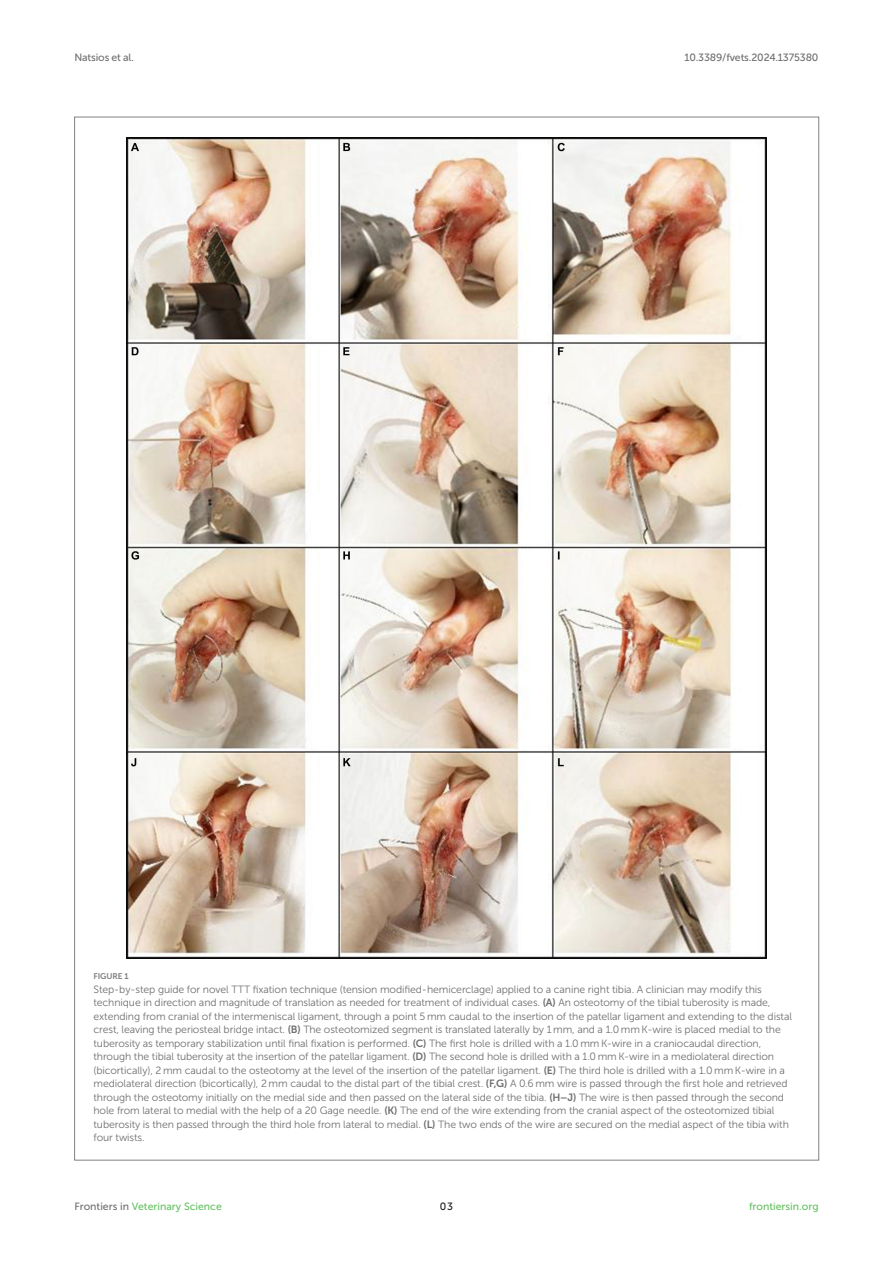
<style>
.page{position:relative;width:893px;height:1263px;background:#fff}
.page>*{position:absolute;margin:0;border:0;box-sizing:border-box;transform-origin:0 0}
.FIG_LEG{font:10.5px/13.5px "Museo Sans 300";letter-spacing:-.01em;color:#706f70}
.t1{font:10.5px "Museo Sans 500";color:#65c161}
.t2{font:10.5px "Museo Sans 500";letter-spacing:-.015em;color:#706f70}
.t3{font:10.5px "Museo Sans 500";color:#1b1c1b}
.FIG_HD{font:8.25px "Museo Sans 700";letter-spacing:-.01em;color:#7e7f7f}
.s1{font-family:"Museo Sans 700"}
.s2{color:#706f70}
</style>
<div class="page">
<img style="left:126px;top:137px;width:641px;height:822px">
<p class="t2" style="left:74px;top:51px;width:61px">Natsios et al.</p>
<p class="t2" style="left:684px;top:51px;width:136px">10.3389/fvets.2024.1375380</p>
<p class="FIG_HD" style="left:94px;top:972px;width:37px">FIGURE 1</p>
<p class="FIG_LEG" style="left:94px;top:982px;width:700px">Step-by-step guide for novel TTT fixation technique (tension modified-hemicerclage) applied to a canine right tibia. A clinician may modify this technique in direction and magnitude of translation as needed for treatment of individual cases. <span class="s1">(A)</span> An osteotomy of the tibial tuberosity is made, extending from cranial of the intermeniscal ligament, through a point 5 mm caudal to the insertion of the patellar ligament and extending to the distal crest, leaving the periosteal bridge intact. <span class="s1">(B)</span> The osteotomized segment is translated laterally by 1 mm, and a 1.0 mm K-wire is placed medial to the tuberosity as temporary stabilization until final fixation is performed. <span class="s1">(C)</span> The first hole is drilled with a 1.0 mm K-wire in a craniocaudal direction, through the tibial tuberosity at the insertion of the patellar ligament. <span class="s1">(D)</span> The second hole is drilled with a 1.0 mm K-wire in a mediolateral direction (bicortically), 2 mm caudal to the osteotomy at the level of the insertion of the patellar ligament. <span class="s1">(E)</span> The third hole is drilled with a 1.0 mm K-wire in a mediolateral direction (bicortically), 2 mm caudal to the distal part of the tibial crest. <span class="s1">(F,G)</span> A 0.6 mm wire is passed through the first hole and retrieved through the osteotomy initially on the medial side and then passed on the lateral side of the tibia. <span class="s1">(H–J)</span> The wire is then passed through the second hole from lateral to medial with the help of a 20 Gage needle. <span class="s1">(K)</span> The end of the wire extending from the cranial aspect of the osteotomized tibial tuberosity is then passed through the third hole from lateral to medial. <span class="s1">(L)</span> The two ends of the wire are secured on the medial aspect of the tibia with four twists.</p>
<p class="t1" style="left:74px;top:1200px;width:149px"><span class="s2">Frontiers in</span> Veterinary Science</p>
<p class="t3" style="left:440px;top:1200px;width:15px">03</p>
<p class="t1" style="left:749px;top:1200px;width:71px">frontiersin.org</p>
</div>
